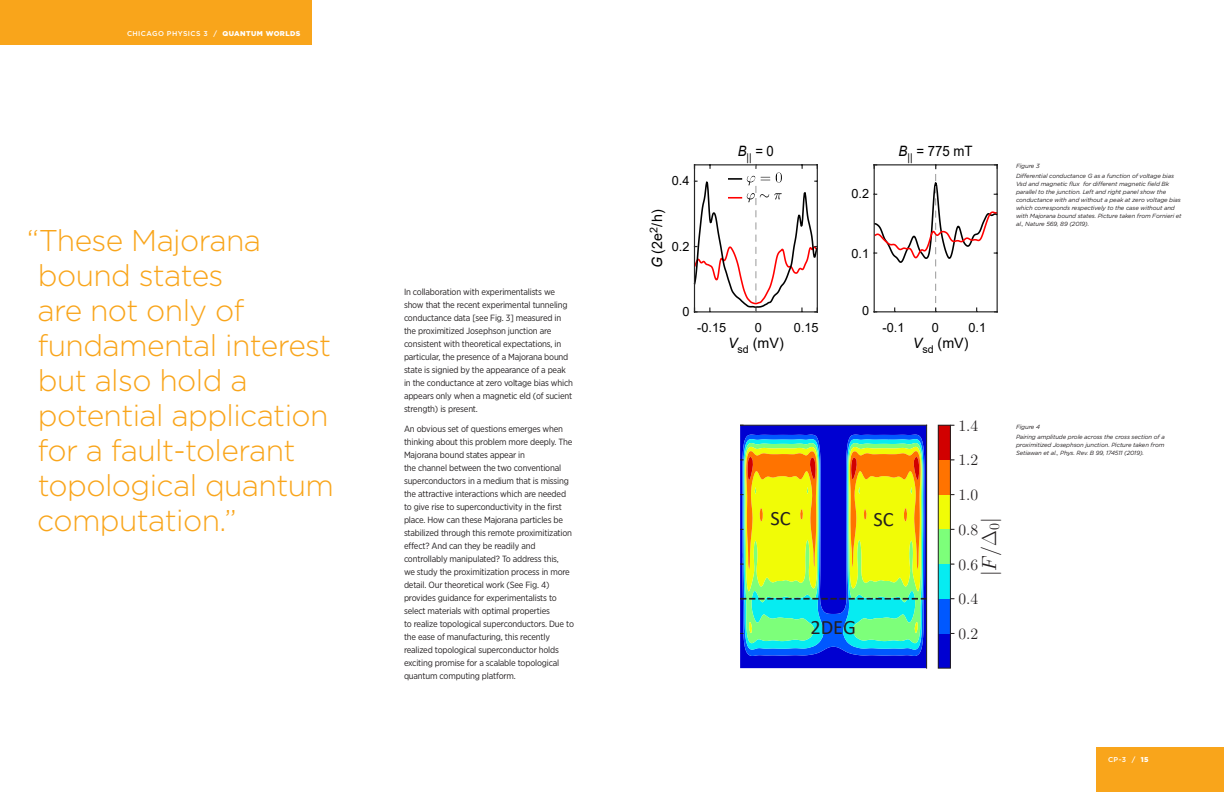
<style>
.page{position:relative;width:1224px;height:792px;background:#fff}
.page>*{position:absolute;margin:0;border:0;box-sizing:border-box;transform-origin:0 0}
.Article_Headers_L{font:300 30px/35px "Gotham";letter-spacing:-.02em;color:#f9a51b}
.t1{font:20.4px "Calibri";color:#231f20}
.t2{font:20.4px "CMSY10";color:#231f20}
.t3{font:15.8px "CMR12";color:#231f20}
.t4{font:14.3px "Arial";color:#000}
.t5{font:14.3px "Arial";color:#000;scale:.93 1}
.t6{font:12.7px "Arial";color:#000}
.t7{font:italic 10.7px "Arial";color:#000;scale:.92 1}
.Article_Body_1{font:9px/13px "Gotham Narrow";letter-spacing:-.02em;color:#231f20}
.t8{font:500 7px "Gotham";letter-spacing:.06em;color:#fff}
.t9{font:italic 6px/8px "Gotham";letter-spacing:-.02em;color:#231f20;text-align:justify}
.s1{font-weight:900}
.s2{font-style:italic}
.s3{font-family:"CMMI12"}
.s4{font-family:"CMR17"}
</style>
<div class="page">
<div style="left:1096px;top:747px;width:128px;height:45px;background:#f9a51b"></div>
<div style="left:0;top:0;width:312px;height:45px;background:#f9a51b"></div>
<div style="left:740px;top:426px;width:186px;height:242px;background:#0000d1"></div>
<svg style="left:742px;top:435px;width:182px;height:221px;background:#0545f3"></svg>
<svg style="left:740px;top:439px;width:186px;height:211px;background:#8fbc69"></svg>
<hr style="left:926px;top:425px;width:1px;height:243px;background:#231f20">
<hr style="left:740px;top:425px;width:187px;height:1px;background:#231f20">
<svg style="left:937px;top:424px;width:17px;height:245px"></svg>
<hr style="left:695px;top:164px;width:122px;height:1px;background:#262626">
<svg style="left:693px;top:165px;width:125px;height:148px"></svg>
<svg style="left:873px;top:164px;width:125px;height:148px"></svg>
<hr style="left:997px;top:165px;width:1px;height:147px;background:#262626">
<hr style="left:874px;top:165px;width:1px;height:147px;background:#262626">
<p class="t8" style="left:127px;top:29px;width:175px">CHICAGO PHYSICS 3 / <span class="s1">QUANTUM WORLDS</span></p>
<p class="Article_Headers_L" style="left:37px;top:222px;width:298px;text-indent:-10px">“These Majorana bound states<br>are not only of fundamental interest but also hold a potential application for a fault-tolerant topological quantum computation.”</p>
<p class="Article_Body_1" style="left:404px;top:285px;width:170px">In collaboration with experimentalists we show that the recent experimental tunneling conductance data [see Fig. 3] measured in the proximitized Josephson junction are consistent with theoretical expectations, in particular, the presence of a Majorana bound state is signied by the appearance of a peak in the conductance at zero voltage bias which appears only when a magnetic eld (of sucient strength) is present.</p>
<p class="Article_Body_1" style="left:404px;top:422px;width:172px">An obvious set of questions emerges when thinking about this problem more deeply. The Majorana bound states appear in<br>the channel between the two conventional superconductors in a medium that is missing the attractive interactions which are needed to give rise to superconductivity in the first place. How can these Majorana particles be stabilized through this remote proximitization effect? And can they be readily and controllably manipulated? To address this,<br>we study the proximitization process in more detail. Our theoretical work (See Fig. 4) provides guidance for experimentalists to select materials with optimal properties<br>to realize topological superconductors. Due to the ease of manufacturing, this recently realized topological superconductor holds exciting promise for a scalable topological quantum computing platform.</p>
<h3 class="t6" style="left:672px;top:172px;width:19px">0.4</h3>
<h3 class="t4" style="left:647px;top:268px;width:60px;rotate:-90deg"><span class="s2">G</span> (2e<sup>2</sup>/h)</h3>
<h3 class="t6" style="left:672px;top:238px;width:19px">0.2</h3>
<p class="t7" style="left:738px;top:150px;width:41px"><sup>B</sup>|| <sup>=</sup> <sup>0</sup></p>
<h3 class="t6" style="left:683px;top:303px;width:9px">0</h3>
<h3 class="t6" style="left:697px;top:319px;width:30px">-0.15</h3>
<h3 class="t6" style="left:755px;top:319px;width:9px">0</h3>
<h3 class="t6" style="left:794px;top:319px;width:26px">0.15</h3>
<h3 class="t4" style="left:728px;top:333px;width:57px"><span class="s2">V</span><sub>sd</sub> (mV)</h3>
<h3 class="t6" style="left:852px;top:185px;width:19px">0.2</h3>
<h3 class="t5" style="left:899px;top:141px;width:81px"><span class="s2">B</span><sub>||</sub> = 775 mT</h3>
<h3 class="t6" style="left:852px;top:244px;width:19px">0.1</h3>
<h3 class="t6" style="left:862px;top:302px;width:9px">0</h3>
<h3 class="t6" style="left:883px;top:319px;width:23px">-0.1</h3>
<h3 class="t6" style="left:932px;top:319px;width:9px">0</h3>
<h3 class="t6" style="left:968px;top:319px;width:19px">0.1</h3>
<h3 class="t4" style="left:913px;top:333px;width:57px"><span class="s2">V</span><sub>sd</sub> (mV)</h3>
<p class="t9" style="left:1016px;top:162px;width:25px">Figure 3</p>
<p class="t9" style="left:1016px;top:172px;width:167px;text-align:left">Differential conductance G as a function of voltage bias Vsd and magnetic flux for different magnetic field Bk parallel to the junction. Left and right panel show the conductance with and without a peak at zero voltage bias which corresponds respectively to the case without and with Majorana bound states. Picture taken from Fornieri et al., Nature 569, 89 (2019).</p>
<p class="t1" style="left:770px;top:504px;width:22px">SC</p>
<p class="t1" style="left:873px;top:505px;width:22px">SC</p>
<p class="t1" style="left:810px;top:613px;width:47px">2DEG</p>
<p class="t3" style="left:958px;top:419px;width:21px">1<span class="s3">.</span>4</p>
<p class="t3" style="left:958px;top:454px;width:21px">1<span class="s3">.</span>2</p>
<p class="t3" style="left:958px;top:488px;width:21px">1<span class="s3">.</span>0</p>
<p class="t2" style="left:977px;top:576px;width:61px;rotate:-90deg">|<span class="s3">F/</span><span class="s4">∆</span><sub>0</sub>|</p>
<p class="t3" style="left:958px;top:523px;width:21px">0<span class="s3">.</span>8</p>
<p class="t3" style="left:958px;top:558px;width:21px">0<span class="s3">.</span>6</p>
<p class="t3" style="left:958px;top:592px;width:21px">0<span class="s3">.</span>4</p>
<p class="t3" style="left:958px;top:627px;width:21px">0<span class="s3">.</span>2</p>
<p class="t9" style="left:1016px;top:423px;width:25px">Figure 4</p>
<p class="t9" style="left:1016px;top:433px;width:150px">Pairing amplitude prole across the cross section of a proximitized Josephson junction. Picture taken from Setiawan et al., Phys. Rev. B 99, 174511 (2019).</p>
<p class="t8" style="left:1108px;top:755px;width:42px">CP-3 / <span class="s1">15</span></p>
</div>
